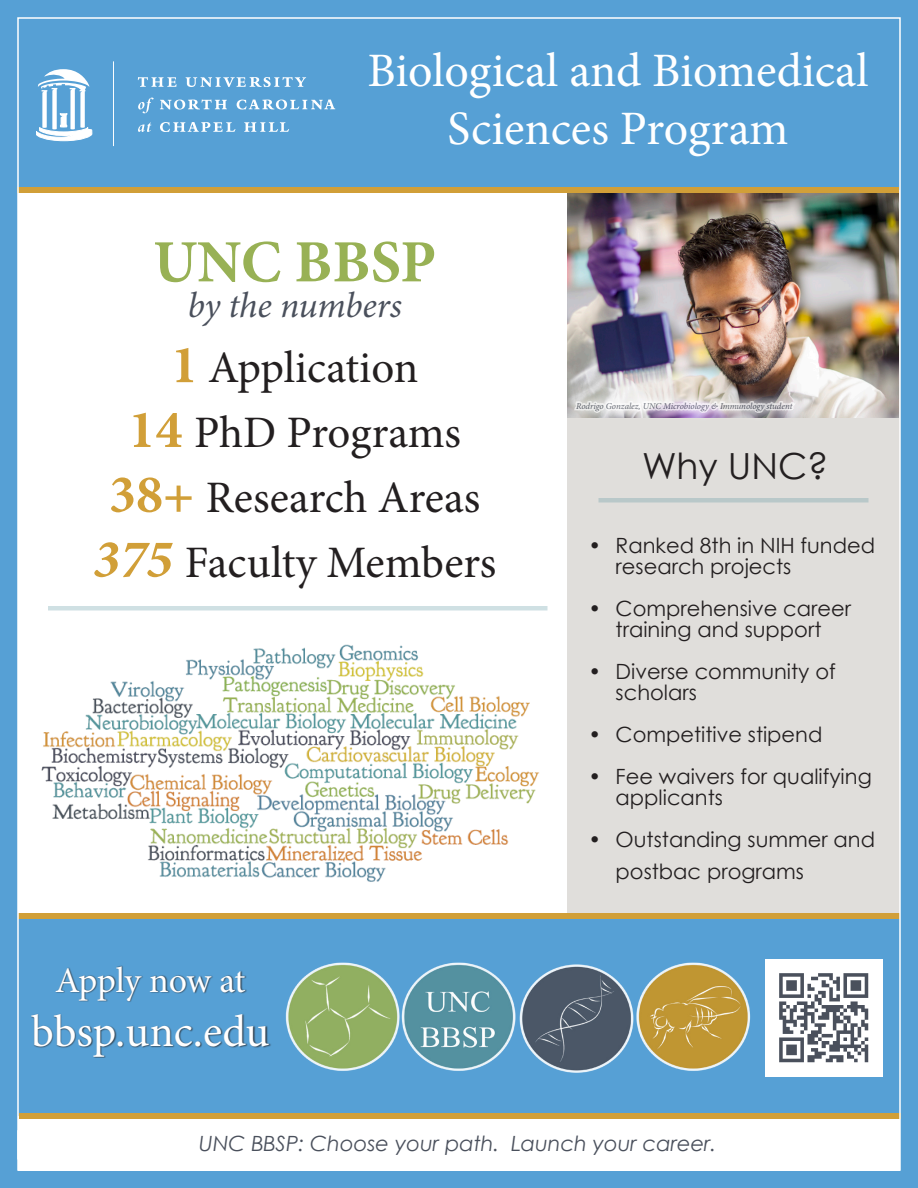
<style>
.page{position:relative;width:918px;height:1188px;background:#56a0d5}
.page>*{position:absolute;margin:0;border:0;box-sizing:border-box;transform-origin:0 0}
.t1{font:700 60px "Minion Pro";letter-spacing:-.005em;color:#98b155}
.t2{font:48px/57.6px "Minion Pro";color:#fff;text-align:center}
.t3{font:45px "Minion Pro";color:#231f20}
.t4{font:45px "Minion Pro";letter-spacing:-.005em;color:#fff}
.t5{font:italic 36px "Minion Pro";letter-spacing:-.01em;color:#4a505c}
.t6{font:36px "Minion Pro";letter-spacing:-.01em;color:#fff}
.t7{font:36px "Century Gothic";color:#231f20}
.t8{font:21px/21px "Century Gothic";color:#231f20}
.t9{font:italic 21px "Century Gothic";color:#4a505c}
.t10{font:italic 9px "Minion Pro";letter-spacing:-.005em;color:#4a505c}
.s1{font-weight:700;font-size:54px;color:#d19f38}
.s2{font-weight:700;font-style:italic;font-size:54px;color:#d19f38}
</style>
<div class="page">
<svg style="left:36px;top:69px;width:56px;height:72px"></svg>
<hr style="left:113px;top:61px;width:1px;height:85px;background:#fff">
<svg style="left:138px;top:77px;width:39px;height:10px"></svg>
<svg style="left:186px;top:77px;width:120px;height:10px"></svg>
<svg style="left:138px;top:98px;width:16px;height:15px"></svg>
<svg style="left:160px;top:100px;width:67px;height:10px"></svg>
<svg style="left:237px;top:100px;width:98px;height:10px"></svg>
<svg style="left:138px;top:122px;width:13px;height:10px"></svg>
<svg style="left:160px;top:122px;width:76px;height:10px"></svg>
<svg style="left:244px;top:122px;width:45px;height:10px"></svg>
<div style="left:18px;top:1116px;width:882px;height:55px;background:#fff"></div>
<div style="left:19px;top:1113px;width:882px;height:6px;background:#d19f38"></div>
<div style="left:31px;top:966px;width:241px;height:92px;background:#231f20;opacity:.75"></div>
<img style="left:285px;top:962px;width:466px;height:111px">
<img style="left:765px;top:959px;width:117px;height:117px">
<div style="left:18px;top:193px;width:549px;height:720px;background:#fff"></div>
<img style="left:41px;top:644px;width:499px;height:238px">
<hr style="left:48px;top:606px;width:500px;height:4px;background:#cfe0e3">
<div style="left:567px;top:190px;width:333px;height:725px;background:#e0dedb"></div>
<hr style="left:598px;top:498px;width:270px;height:4px;background:#b9c8c9">
<img style="left:567px;top:193px;width:331px;height:225px">
<div style="left:560px;top:386px;width:249px;height:41px;background:#fff;opacity:.75"></div>
<div style="left:565px;top:392px;width:239px;height:30px;background:#fff;opacity:.75"></div>
<img style="left:573px;top:372px;width:224px;height:55px">
<div style="left:17px;top:187px;width:882px;height:6px;background:#d19f38"></div>
<div style="left:18px;top:913px;width:882px;height:6px;background:#d19f38"></div>
<p class="t2" style="left:368px;top:42px;width:503px">Biological and Biomedical<br>Sciences Program</p>
<p class="t1" style="left:153px;top:220px;width:284px">UNC BBSP</p>
<p class="t5" style="left:187px;top:281px;width:216px">by the numbers</p>
<p class="t3" style="left:171px;top:338px;width:249px"><span class="s1">1</span> Application</p>
<p class="t3" style="left:128px;top:402px;width:334px"><span class="s1">14</span> PhD Programs</p>
<p class="t3" style="left:109px;top:467px;width:373px"><span class="s1">38+</span> Research Areas</p>
<p class="t3" style="left:93px;top:532px;width:405px"><span class="s2">375</span> Faculty Members</p>
<p class="t6" style="left:55px;top:956px;width:192px">Apply now at</p>
<p class="t4" style="left:31px;top:1001px;width:240px">bbsp.unc.edu</p>
<p class="t10" style="left:576px;top:400px;width:218px">Rodrigo Gonzalez, UNC Microbiology &amp; Immunology student</p>
<p class="t7" style="left:642px;top:440px;width:188px">Why UNC?</p>
<p class="t8" style="left:616px;top:534px;width:261px;text-indent:-27px">• Ranked 8th in NIH funded research projects</p>
<p class="t8" style="left:589px;top:597px;width:264px;text-align:center">• Comprehensive career training and support</p>
<p class="t8" style="left:616px;top:660px;width:222px;text-indent:-27px">• Diverse community of scholars</p>
<p class="t8" style="left:589px;top:723px;width:235px">• Competitive stipend</p>
<p class="t8" style="left:616px;top:765px;width:258px;text-indent:-27px">• Fee waivers for qualifying applicants</p>
<p class="t8" style="left:616px;top:823px;width:261px;line-height:32.4px;text-indent:-27px">• Outstanding summer and postbac programs</p>
<p class="t9" style="left:199px;top:1128px;width:519px">UNC BBSP: Choose your path. Launch your career.</p>
</div>
